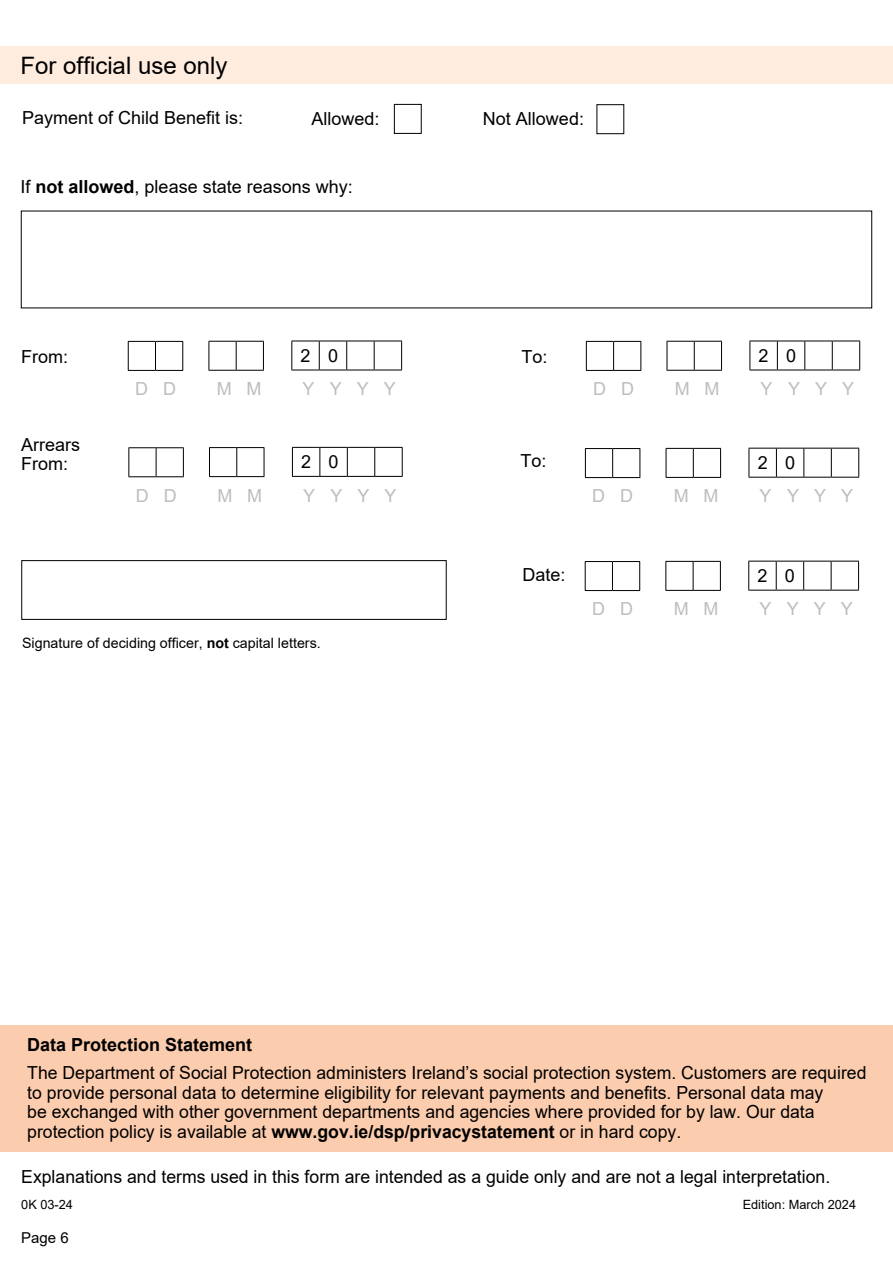
<style>
.page{position:relative;width:893px;height:1263px;background:#fff}
.page>*{position:absolute;margin:0;border:0;box-sizing:border-box;transform-origin:0 0}
.t1{font:24px "Arial";color:#000}
.t2{font:18px/19.5px "Arial";color:#000}
.t3{font:18px "Arial";color:#bcbec0}
.t4{font:700 18px "Arial";color:#000}
.t5{font:15px "Arial";color:#000}
.t6{font:14.25px "Arial";color:#000}
.t7{font:12.75px "Arial";color:#000}
.s1{font-weight:700}
</style>
<div class="page">
<div style="left:0;top:1025px;width:893px;height:126px;background:#fcccae"></div>
<div style="left:0;top:46px;width:893px;height:38px;background:#feecdf"></div>
<div style="left:596px;top:104px;width:28px;height:30px;border:1px solid #000"></div>
<div style="left:394px;top:104px;width:28px;height:30px;border:1px solid #000"></div>
<svg style="left:585px;top:448px;width:55px;height:30px"></svg>
<svg style="left:666px;top:448px;width:55px;height:30px"></svg>
<svg style="left:749px;top:448px;width:110px;height:30px"></svg>
<svg style="left:128px;top:447px;width:56px;height:30px"></svg>
<svg style="left:209px;top:447px;width:56px;height:30px"></svg>
<svg style="left:292px;top:447px;width:111px;height:30px"></svg>
<svg style="left:586px;top:341px;width:55px;height:30px"></svg>
<svg style="left:667px;top:341px;width:55px;height:30px"></svg>
<svg style="left:749px;top:341px;width:111px;height:30px"></svg>
<svg style="left:128px;top:341px;width:55px;height:30px"></svg>
<svg style="left:209px;top:341px;width:55px;height:30px"></svg>
<svg style="left:291px;top:341px;width:111px;height:30px"></svg>
<div style="left:21px;top:560px;width:426px;height:60px;border:1px solid #000"></div>
<svg style="left:585px;top:561px;width:55px;height:30px"></svg>
<svg style="left:665px;top:561px;width:56px;height:30px"></svg>
<svg style="left:748px;top:561px;width:111px;height:30px"></svg>
<h1 class="t1" style="left:21px;top:49px;width:208px">For official use only</h1>
<p class="t2" style="left:22px;top:108px;width:223px">Payment of Child Benefit is:</p>
<p class="t2" style="left:311px;top:109px;width:70px">Allowed:</p>
<p class="t2" style="left:483px;top:109px;width:103px">Not Allowed:</p>
<p class="t2" style="left:21px;top:177px;width:334px">If <span class="s1">not allowed</span>, please state reasons why:</p>
<p class="t2" style="left:21px;top:347px;width:48px">From:</p>
<p class="t2" style="left:301px;top:346px;width:39px">2 0</p>
<p class="t2" style="left:521px;top:347px;width:28px">To:</p>
<p class="t2" style="left:759px;top:346px;width:39px">2 0</p>
<p class="t3" style="left:135px;top:377px;width:43px">D D</p>
<p class="t3" style="left:217px;top:377px;width:46px">M M</p>
<p class="t3" style="left:302px;top:377px;width:95px">Y Y Y Y</p>
<p class="t3" style="left:593px;top:377px;width:43px">D D</p>
<p class="t3" style="left:675px;top:377px;width:46px">M M</p>
<p class="t3" style="left:760px;top:377px;width:95px">Y Y Y Y</p>
<p class="t2" style="left:21px;top:436px;width:61px;line-height:18.8px">Arrears<br>From:</p>
<p class="t2" style="left:301px;top:452px;width:39px">2 0</p>
<p class="t2" style="left:521px;top:451px;width:28px">To:</p>
<p class="t2" style="left:758px;top:453px;width:39px">2 0</p>
<p class="t3" style="left:136px;top:483px;width:43px">D D</p>
<p class="t3" style="left:217px;top:483px;width:46px">M M</p>
<p class="t3" style="left:303px;top:483px;width:95px">Y Y Y Y</p>
<p class="t3" style="left:592px;top:484px;width:43px">D D</p>
<p class="t3" style="left:674px;top:484px;width:46px">M M</p>
<p class="t3" style="left:760px;top:484px;width:95px">Y Y Y Y</p>
<p class="t2" style="left:522px;top:565px;width:45px">Date:</p>
<p class="t2" style="left:757px;top:566px;width:39px">2 0</p>
<p class="t3" style="left:592px;top:597px;width:43px">D D</p>
<p class="t3" style="left:674px;top:597px;width:46px">M M</p>
<p class="t3" style="left:759px;top:597px;width:95px">Y Y Y Y</p>
<p class="t6" style="left:22px;top:633px;width:300px">Signature of deciding officer, <span class="s1">not</span> capital letters.</p>
<p class="t4" style="left:27px;top:1032px;width:227px">Data Protection Statement</p>
<p class="t2" style="left:27px;top:1063px;width:841px">The Department of Social Protection administers Ireland’s social protection system. Customers are required to provide personal data to determine eligibility for relevant payments and benefits. Personal data may<br>be exchanged with other government departments and agencies where provided for by law. Our data protection policy is available at <span class="s1">www.gov.ie/dsp/privacystatement</span> or in hard copy.</p>
<p class="t2" style="left:21px;top:1167px;width:810px">Explanations and terms used in this form are intended as a guide only and are not a legal interpretation.</p>
<p class="t5" style="left:21px;top:1227px;width:49px">Page 6</p>
<p class="t7" style="left:743px;top:1196px;width:115px">Edition: March 2024</p>
</div>
